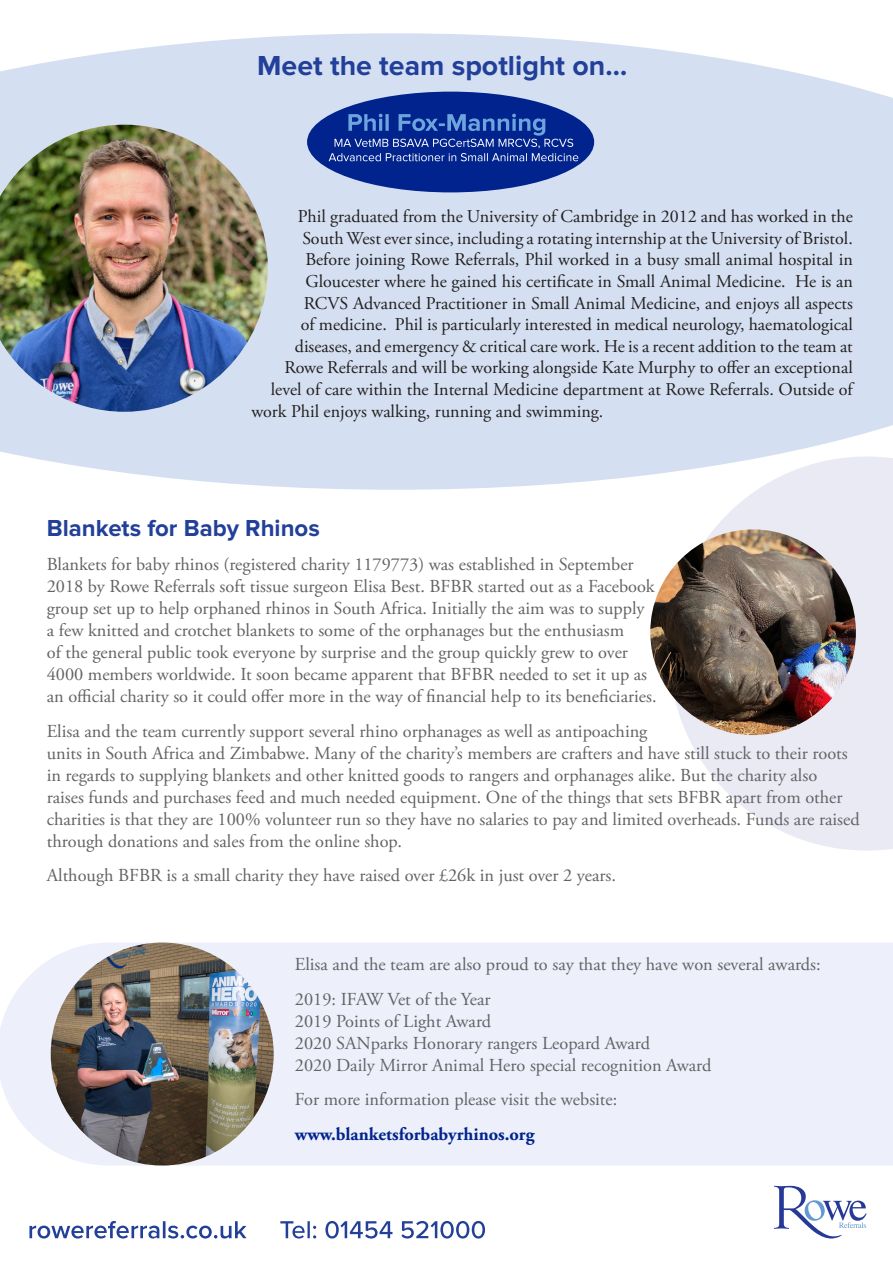
<style>
.page{position:relative;width:893px;height:1263px;background:#fff}
.page>*{position:absolute;margin:0;border:0;box-sizing:border-box;transform-origin:0 0}
.t1{font:700 28.5px "Proxima Nova";color:#223f99}
.t2{font:700 24px "Proxima Nova";color:#223f99}
.t3{font:18.3px/21.9px "Adobe Garamond Pro";color:#636366}
.t4{font:700 18.3px "Adobe Garamond Pro";color:#00238e}
.t5{font:18px "Adobe Garamond Pro";color:#231f20}
</style>
<div class="page">
<svg style="left:774px;top:1186px;width:93px;height:52px"></svg>
<svg style="left:29px;top:1221px;width:456px;height:17px"></svg>
<svg style="left:0;top:33px;width:893px;height:457px;background:#d7e2f2"></svg>
<div style="left:307px;top:92px;width:287px;height:100px;background:#00238e;border-radius:50%"></div>
<img style="left:0;top:125px;width:268px;height:287px">
<svg style="left:329px;top:114px;width:249px;height:47px"></svg>
<div style="left:0;top:943px;width:893px;height:222px;background:#edf0fa"></div>
<svg style="left:670px;top:456px;width:223px;height:394px;fill:#e9eaf4"></svg>
<img style="left:650px;top:529px;width:206px;height:206px;border-radius:103px">
<img style="left:51px;top:942px;width:223px;height:223px;border-radius:111px">
<p class="t1" style="left:257px;top:49px;width:371px">Meet the team spotlight on…</p>
<p class="t5" style="left:298px;top:206px;width:557px">Phil graduated from the University of Cambridge in 2012 and has worked in the</p>
<p class="t5" style="left:302px;top:227px;width:552px">South West ever since, including a rotating internship at the University of Bristol.</p>
<p class="t5" style="left:305px;top:249px;width:549px">Before joining Rowe Referrals, Phil worked in a busy small animal hospital in</p>
<p class="t5" style="left:305px;top:270px;width:549px">Gloucester where he gained his certificate in Small Animal Medicine. He is an</p>
<p class="t5" style="left:304px;top:292px;width:550px">RCVS Advanced Practitioner in Small Animal Medicine, and enjoys all aspects</p>
<p class="t5" style="left:301px;top:314px;width:553px">of medicine. Phil is particularly interested in medical neurology, haematological</p>
<p class="t5" style="left:295px;top:335px;width:559px">diseases, and emergency &amp; critical care work. He is a recent addition to the team at</p>
<p class="t5" style="left:284px;top:357px;width:570px">Rowe Referrals and will be working alongside Kate Murphy to offer an exceptional</p>
<p class="t5" style="left:271px;top:378px;width:583px">level of care within the Internal Medicine department at Rowe Referrals. Outside of</p>
<p class="t5" style="left:251px;top:400px;width:354px">work Phil enjoys walking, running and swimming.</p>
<p class="t2" style="left:47px;top:514px;width:275px">Blankets for Baby Rhinos</p>
<p class="t3" style="left:47px;top:554px;width:611px">Blankets for baby rhinos (registered charity 1179773) was established in September 2018 by Rowe Referrals soft tissue surgeon Elisa Best. BFBR started out as a Facebook group set up to help orphaned rhinos in South Africa. Initially the aim was to supply<br>a few knitted and crotchet blankets to some of the orphanages but the enthusiasm<br>of the general public took everyone by surprise and the group quickly grew to over 4000 members worldwide. It soon became apparent that BFBR needed to set it up as an official charity so it could offer more in the way of financial help to its beneficiaries.</p>
<p class="t3" style="left:47px;top:721px;width:814px">Elisa and the team currently support several rhino orphanages as well as antipoaching<br>units in South Africa and Zimbabwe. Many of the charity’s members are crafters and have still stuck to their roots in regards to supplying blankets and other knitted goods to rangers and orphanages alike. But the charity also<br>raises funds and purchases feed and much needed equipment. One of the things that sets BFBR apart from other charities is that they are 100% volunteer run so they have no salaries to pay and limited overheads. Funds are raised through donations and sales from the online shop.</p>
<p class="t3" style="left:47px;top:865px;width:571px">Although BFBR is a small charity they have raised over £26k in just over 2 years.</p>
<p class="t3" style="left:295px;top:954px;width:527px">Elisa and the team are also proud to say that they have won several awards:</p>
<p class="t3" style="left:295px;top:989px;width:418px">2019: IFAW Vet of the Year<br>2019 Points of Light Award<br>2020 SANparks Honorary rangers Leopard Award<br>2020 Daily Mirror Animal Hero special recognition Award</p>
<p class="t3" style="left:295px;top:1089px;width:324px">For more information please visit the website:</p>
<p class="t4" style="left:295px;top:1124px;width:241px">www.blanketsforbabyrhinos.org</p>
</div>
